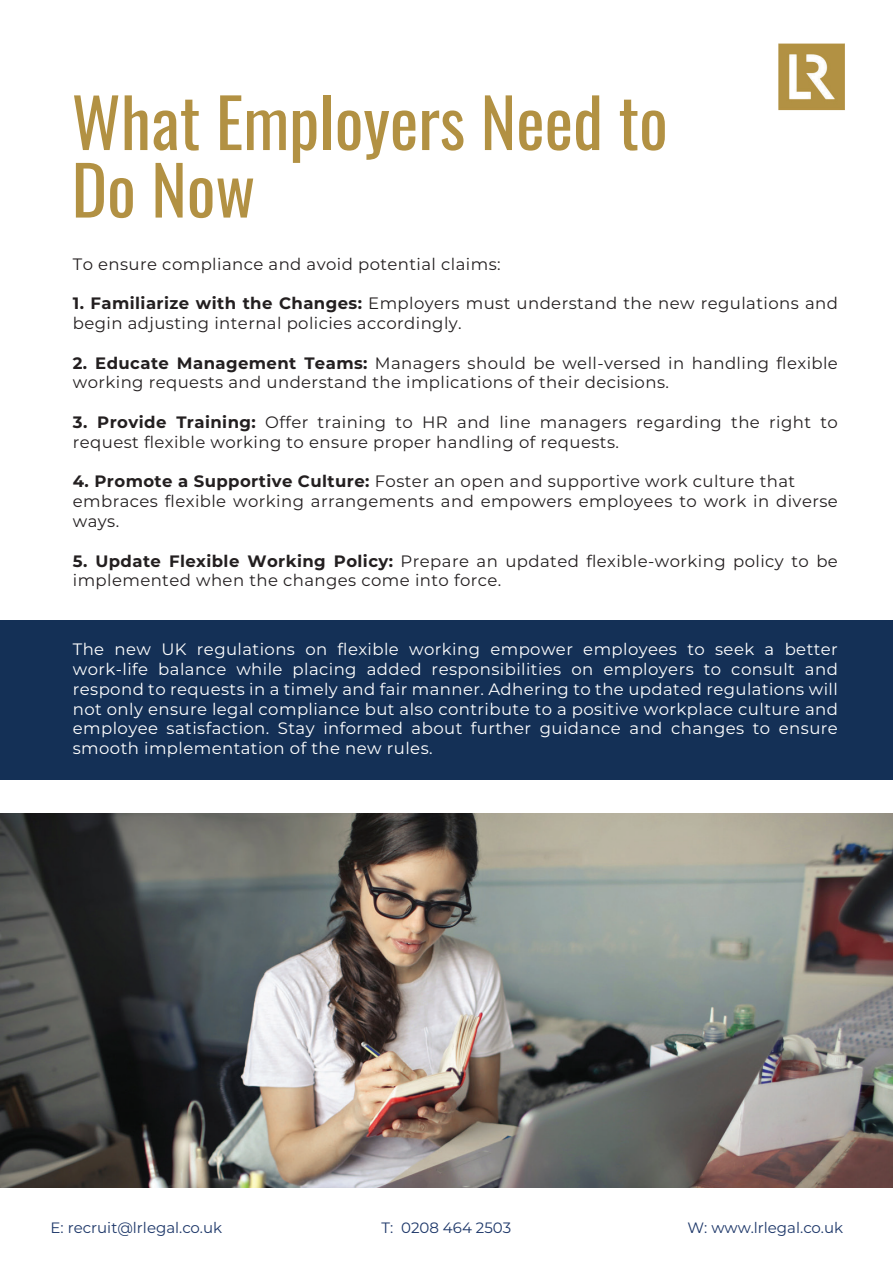
<style>
.page{position:relative;width:893px;height:1263px;background:#fff}
.page>*{position:absolute;margin:0;border:0;box-sizing:border-box;transform-origin:0 0}
.t1{font:67.5px/67.5px "Oswald";color:#b29143}
.t2{font:16.5px/19.8px "Montserrat";letter-spacing:.025em;color:#231f20}
.t3{font:16.5px/19.8px "Montserrat";letter-spacing:.025em;color:#fff;text-align:justify}
.t4{font:15px "Montserrat";color:#1d3769}
.s1{font-weight:700}
</style>
<div class="page">
<img style="left:778px;top:43px;width:67px;height:68px">
<div style="left:0;top:620px;width:893px;height:160px;background:#143056"></div>
<img style="left:0;top:814px;width:893px;height:373px">
<h1 class="t1" style="left:72px;top:89px;width:598px">What Employers Need to<br>Do Now</h1>
<p class="t2" style="left:73px;top:253px;width:429px">To ensure compliance and avoid potential claims:</p>
<p class="t2" style="left:73px;top:293px;width:767px"><span class="s1">1. Familiarize with the Changes:</span> Employers must understand the new regulations and begin adjusting internal policies accordingly.</p>
<p class="t2" style="left:73px;top:352px;width:767px"><span class="s1">2. Educate Management Teams:</span> Managers should be well-versed in handling flexible working requests and understand the implications of their decisions.</p>
<p class="t2" style="left:73px;top:412px;width:766px"><span class="s1">3. Provide Training:</span> Offer training to HR and line managers regarding the right to request flexible working to ensure proper handling of requests.</p>
<p class="t2" style="left:73px;top:471px;width:766px"><span class="s1">4. Promote a Supportive Culture:</span> Foster an open and supportive work culture that embraces flexible working arrangements and empowers employees to work in diverse ways.</p>
<p class="t2" style="left:73px;top:550px;width:767px"><span class="s1">5. Update Flexible Working Policy:</span> Prepare an updated flexible-working policy to be implemented when the changes come into force.</p>
<p class="t3" style="left:73px;top:639px;width:767px">The new UK regulations on flexible working empower employees to seek a better work-life balance while placing added responsibilities on employers to consult and respond to requests in a timely and fair manner. Adhering to the updated regulations will not only ensure legal compliance but also contribute to a positive workplace culture and employee satisfaction. Stay informed about further guidance and changes to ensure smooth implementation of the new rules.</p>
<p class="t4" style="left:51px;top:1217px;width:173px">E: recruit@lrlegal.co.uk</p>
<p class="t4" style="left:381px;top:1217px;width:131px">T: 0208 464 2503</p>
<p class="t4" style="left:688px;top:1217px;width:157px">W: www.lrlegal.co.uk</p>
</div>
